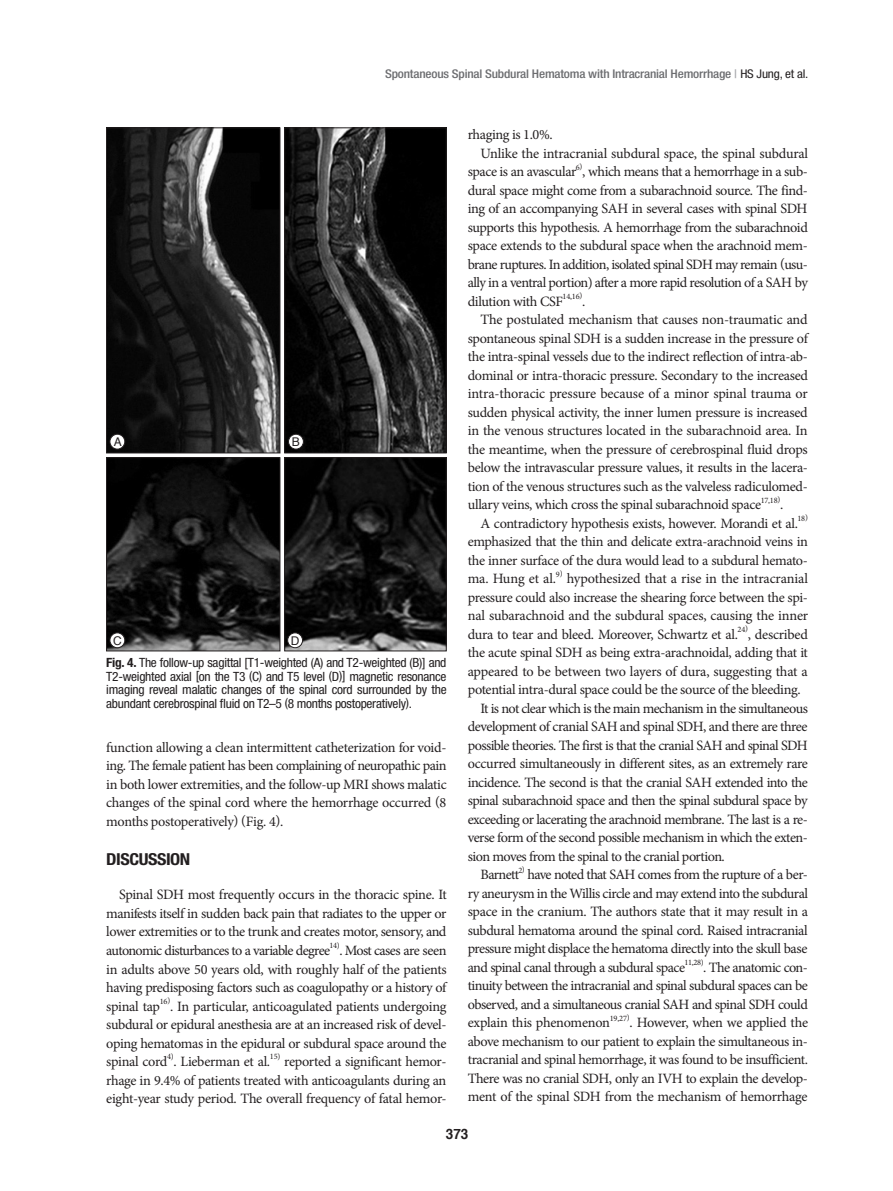
<style>
.page{position:relative;width:893px;height:1191px;background:#fff}
.page>*{position:absolute;margin:0;border:0;box-sizing:border-box;transform-origin:0 0}
.큰제목{font:700 condensed 16.5px "Helvetica Neue LT Std";letter-spacing:-.025em;color:#231f20;scale:1.1 1}
.본문_JKNS{font:14.25px/18.5px "Minion Pro";letter-spacing:-.03em;color:#231f20;text-align:justify}
.t1{font:700 14.25px "Helvetica";color:#231f20;scale:.95 1}
.그림제목_JKN_s{font:condensed 12.75px/13.5px "Helvetica Neue LT Std";letter-spacing:-.02em;color:#231f20;text-align:justify;scale:1.05 1}
.런닝_JKNS{font:500 condensed 12px "Helvetica Neue LT Std";letter-spacing:-.015em;color:#6c6d70;scale:1.1 1}
.t2{font:12px "Helvetica";color:#231f20}
.본문_JKNS-2{font:8.25px "Minion Pro";letter-spacing:-.025em;color:#231f20}
.s1{color:#a8a9ad}
.s2{font-weight:400;color:#231f20}
.s3{font-weight:700}
</style>
<div class="page">
<img style="left:108px;top:130px;width:170px;height:321px">
<div style="left:106px;top:128px;width:174px;height:325px;border:1px solid #231f20"></div>
<img style="left:286px;top:130px;width:158px;height:321px">
<div style="left:284px;top:128px;width:162px;height:325px;border:1px solid #231f20"></div>
<img style="left:108px;top:459px;width:170px;height:190px">
<div style="left:106px;top:457px;width:174px;height:194px;border:1px solid #231f20"></div>
<img style="left:286px;top:459px;width:158px;height:190px">
<div style="left:284px;top:457px;width:162px;height:194px;border:1px solid #231f20"></div>
<div style="left:110px;top:434px;width:15px;height:15px;background:#fff;border-radius:50%"></div>
<div style="left:110px;top:434px;width:15px;height:15px;border:1px solid #231f20;border-radius:50%"></div>
<div style="left:288px;top:434px;width:15px;height:15px;background:#fff;border-radius:50%"></div>
<div style="left:288px;top:434px;width:16px;height:15px;border:1px solid #231f20;border-radius:50%"></div>
<div style="left:110px;top:633px;width:15px;height:15px;background:#fff;border-radius:50%"></div>
<div style="left:110px;top:632px;width:15px;height:16px;border:1px solid #231f20;border-radius:50%"></div>
<div style="left:288px;top:633px;width:15px;height:15px;background:#fff;border-radius:50%"></div>
<div style="left:287px;top:632px;width:16px;height:16px;border:1px solid #231f20;border-radius:50%"></div>
<p class="런닝_JKNS" style="left:385px;top:67px;width:386px">Spontaneous Spinal Subdural Hematoma with Intracranial Hemorrhage <span class="s1">|</span> <span class="s2">HS Jung, et al.</span></p>
<p class="t2" style="left:114px;top:432px;width:10px">A</p>
<p class="t2" style="left:292px;top:432px;width:10px">B</p>
<p class="t2" style="left:113px;top:631px;width:10px">C</p>
<p class="t2" style="left:291px;top:631px;width:10px">D</p>
<p class="그림제목_JKN_s" style="left:106px;top:656px;width:326px"><span class="s3">Fig. 4.</span> The follow-up sagittal [T1-weighted (A) and T2-weighted (B)] and T2-weighted axial [on the T3 (C) and T5 level (D)] magnetic resonance imaging reveal malatic changes of the spinal cord surrounded by the abundant cerebrospinal fluid on T2–5 (8 months postoperatively).</p>
<p class="본문_JKNS" style="left:106px;top:738px;width:342px">function allowing a clean intermittent catheterization for void&shy;ing. The female patient has been complaining of neuropathic pain in both lower extremities, and the follow-up MRI shows malatic changes of the spinal cord where the hemorrhage occurred (8 months postoperatively) (Fig. 4).</p>
<p class="큰제목" style="left:106px;top:848px;width:78px">DISCUSSION</p>
<p class="본문_JKNS" style="left:106px;top:885px;width:342px;text-indent:13px">Spinal SDH most frequently occurs in the thoracic spine. It manifests itself in sudden back pain that radiates to the upper or lower extremities or to the trunk and creates motor, sensory, and autonomic disturbances to a variable degree</p>
<p class="본문_JKNS-2" style="left:330px;top:940px;width:12px">14)</p>
<p class="본문_JKNS" style="left:106px;top:941px;width:342px;text-indent:233px">. Most cases are seen in adults above 50 years old, with roughly half of the patients having predisposing factors such as coagulopathy or a history of spinal tap</p>
<p class="본문_JKNS-2" style="left:160px;top:995px;width:12px">16)</p>
<p class="본문_JKNS" style="left:106px;top:996px;width:342px;text-indent:64px">. In particular, anticoagulated patients undergoing subdural or epidural anesthesia are at an increased risk of devel&shy;oping hematomas in the epidural or subdural space around the spinal cord . Lieberman et al.</p>
<p class="본문_JKNS-2" style="left:167px;top:1050px;width:8px">4)</p>
<p class="본문_JKNS-2" style="left:270px;top:1051px;width:12px">15)</p>
<p class="본문_JKNS" style="left:106px;top:1052px;width:342px;text-indent:178px">reported a significant hemor&shy;rhage in 9.4% of patients treated with anticoagulants during an eight-year study period. The overall frequency of fatal hemor-</p>
<p class="본문_JKNS" style="left:468px;top:126px;width:86px">rhaging is 1.0%.</p>
<p class="본문_JKNS" style="left:468px;top:144px;width:342px;text-align:right">Unlike the intracranial subdural space, the spinal subdural space is an avascular , which means that a hemorrhage in a sub-</p>
<p class="본문_JKNS-2" style="left:576px;top:161px;width:8px">6)</p>
<p class="본문_JKNS" style="left:468px;top:181px;width:342px">dural space might come from a subarachnoid source. The find&shy;ing of an accompanying SAH in several cases with spinal SDH supports this hypothesis. A hemorrhage from the subarachnoid space extends to the subdural space when the arachnoid mem&shy;brane ruptures. In addition, isolated spinal SDH may remain (usu&shy;ally in a ventral portion) after a more rapid resolution of a SAH by dilution with CSF</p>
<p class="본문_JKNS-2" style="left:563px;top:291px;width:21px">14,16)</p>
<p class="본문_JKNS" style="left:582px;top:292px;width:5px">.</p>
<p class="본문_JKNS" style="left:468px;top:311px;width:342px;text-indent:13px">The postulated mechanism that causes non-traumatic and spontaneous spinal SDH is a sudden increase in the pressure of the intra-spinal vessels due to the indirect reflection of intra-ab&shy;dominal or intra-thoracic pressure. Secondary to the increased intra-thoracic pressure because of a minor spinal trauma or sudden physical activity, the inner lumen pressure is increased in the venous structures located in the subarachnoid area. In the meantime, when the pressure of cerebrospinal fluid drops below the intravascular pressure values, it results in the lacera&shy;tion of the venous structures such as the valveless radiculomed&shy;ullary veins, which cross the spinal subarachnoid space</p>
<p class="본문_JKNS-2" style="left:761px;top:494px;width:21px">17,18)</p>
<p class="본문_JKNS" style="left:780px;top:495px;width:5px">.</p>
<p class="본문_JKNS" style="left:480px;top:514px;width:319px">A contradictory hypothesis exists, however. Morandi et al.</p>
<p class="본문_JKNS-2" style="left:797px;top:513px;width:12px">18)</p>
<p class="본문_JKNS" style="left:468px;top:532px;width:342px">emphasized that the thin and delicate extra-arachnoid veins in the inner surface of the dura would lead to a subdural hemato&shy;ma. Hung et al.</p>
<p class="본문_JKNS-2" style="left:556px;top:568px;width:8px">9)</p>
<p class="본문_JKNS" style="left:468px;top:569px;width:342px;text-indent:99px">hypothesized that a rise in the intracranial pressure could also increase the shearing force between the spi&shy;nal subarachnoid and the subdural spaces, causing the inner dura to tear and bleed. Moreover, Schwartz et al.</p>
<p class="본문_JKNS-2" style="left:737px;top:624px;width:12px">24)</p>
<p class="본문_JKNS" style="left:468px;top:625px;width:342px;text-indent:280px">, described the acute spinal SDH as being extra-arachnoidal, adding that it appeared to be between two layers of dura, suggesting that a potential intra-dural space could be the source of the bleeding.</p>
<p class="본문_JKNS" style="left:468px;top:699px;width:342px;text-indent:13px">It is not clear which is the main mechanism in the simultaneous development of cranial SAH and spinal SDH, and there are three possible theories. The first is that the cranial SAH and spinal SDH occurred simultaneously in different sites, as an extremely rare incidence. The second is that the cranial SAH extended into the spinal subarachnoid space and then the spinal subdural space by exceeding or lacerating the arachnoid membrane. The last is a re&shy;verse form of the second possible mechanism in which the exten&shy;sion moves from the spinal to the cranial portion.</p>
<p class="본문_JKNS" style="left:480px;top:865px;width:40px">Barnett</p>
<p class="본문_JKNS-2" style="left:518px;top:864px;width:8px">2)</p>
<p class="본문_JKNS" style="left:468px;top:865px;width:342px;text-indent:60px">have noted that SAH comes from the rupture of a ber&shy;ry aneurysm in the Willis circle and may extend into the subdural space in the cranium. The authors state that it may result in a subdural hematoma around the spinal cord. Raised intracranial pressure might displace the hematoma directly into the skull base and spinal canal through a subdural space</p>
<p class="본문_JKNS-2" style="left:684px;top:957px;width:21px">11,28)</p>
<p class="본문_JKNS" style="left:468px;top:958px;width:342px;text-indent:235px">. The anatomic con&shy;tinuity between the intracranial and spinal subdural spaces can be observed, and a simultaneous cranial SAH and spinal SDH could explain this phenomenon</p>
<p class="본문_JKNS-2" style="left:610px;top:1012px;width:22px">19,27)</p>
<p class="본문_JKNS" style="left:468px;top:1013px;width:342px;text-indent:162px">. However, when we applied the above mechanism to our patient to explain the simultaneous in&shy;tracranial and spinal hemorrhage, it was found to be insufficient.<br>There was no cranial SDH, only an IVH to explain the develop&shy;ment of the spinal SDH from the mechanism of hemorrhage</p>
<p class="t1" style="left:446px;top:1123px;width:25px">373</p>
</div>
